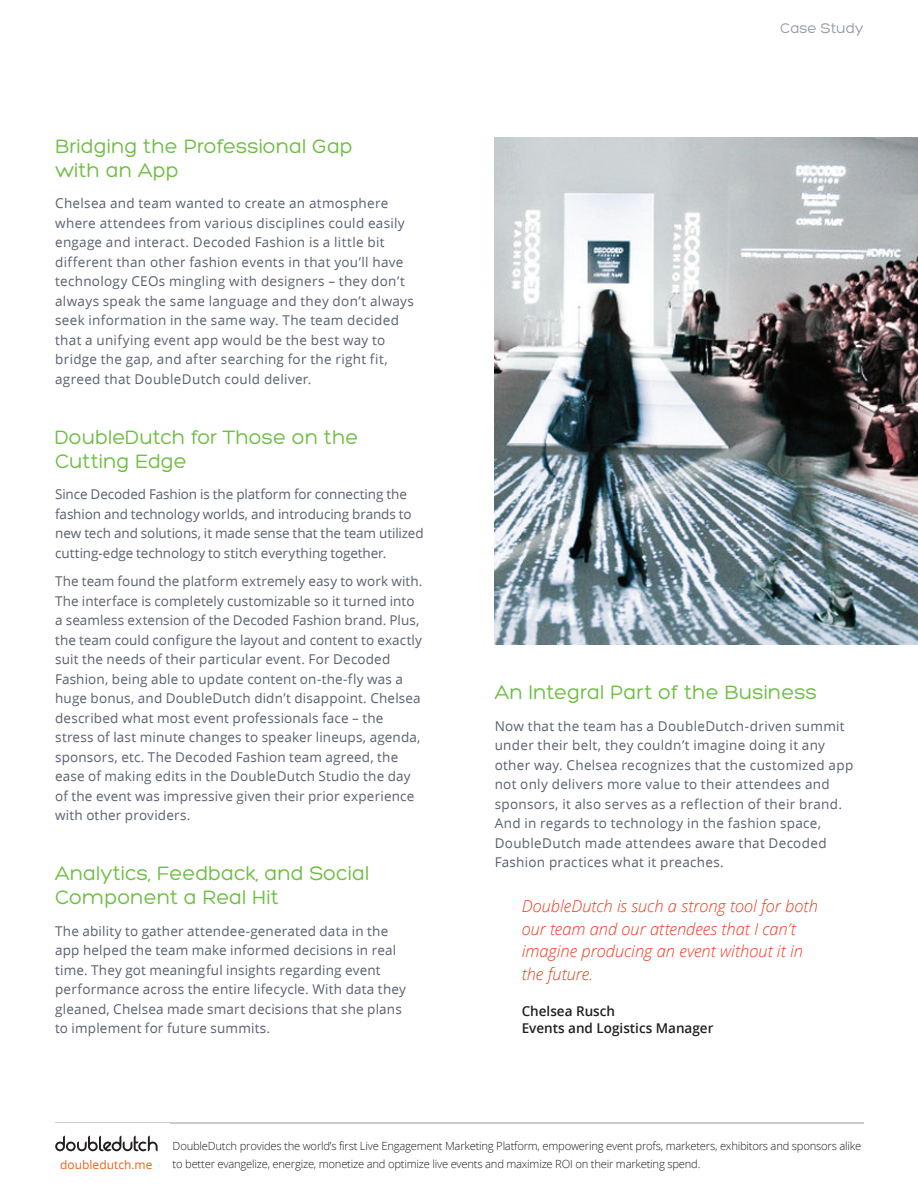
<style>
.page{position:relative;width:918px;height:1188px;background:#fff}
.page>*{position:absolute;margin:0;border:0;box-sizing:border-box;transform-origin:0 0}
.t1{font:21px/24px "Hero";color:#6ebe44}
.t2{font:italic 300 16.5px/22.5px "Open Sans";color:#ef3e22}
.t3{font:15px "Hero";color:#939aa6}
.t4{font:13.5px/19.5px "Open Sans";letter-spacing:.015em;color:#5b6271}
.t5{font:13.5px/19.5px "Open Sans";letter-spacing:-.005em;color:#5b6271}
.t6{font:600 13.5px/16.5px "Open Sans";color:#231f20}
.t7{font:12px "Open Sans";color:#f36421}
.t8{font:300 11.25px/18px "Open Sans";letter-spacing:-.02em;color:#231f20}
</style>
<div class="page">
<hr style="left:55px;top:1123px;width:809px;height:1px;background:#939aa6">
<svg style="left:55px;top:1136px;width:103px;height:15px"></svg>
<img style="left:495px;top:137px;width:423px;height:508px">
<h1 class="t1" style="left:55px;top:134px;width:299px">Bridging the Professional Gap with an App</h1>
<p class="t4" style="left:55px;top:195px;width:360px">Chelsea and team wanted to create an atmosphere where attendees from various disciplines could easily engage and interact. Decoded Fashion is a little bit different than other fashion events in that you’ll have technology CEOs mingling with designers – they don’t always speak the same language and they don’t always seek information in the same way. The team decided that a unifying event app would be the best way to bridge the gap, and after searching for the right fit, agreed that DoubleDutch could deliver.</p>
<h1 class="t1" style="left:55px;top:425px;width:305px">DoubleDutch for Those on the<br>Cutting Edge</h1>
<p class="t5" style="left:55px;top:486px;width:370px">Since Decoded Fashion is the platform for connecting the fashion and technology worlds, and introducing brands to new tech and solutions, it made sense that the team utilized cutting-edge technology to stitch everything together.</p>
<p class="t4" style="left:55px;top:573px;width:369px">The team found the platform extremely easy to work with.<br>The interface is completely customizable so it turned into a seamless extension of the Decoded Fashion brand. Plus, the team could configure the layout and content to exactly suit the needs of their particular event. For Decoded Fashion, being able to update content on-the-fly was a huge bonus, and DoubleDutch didn’t disappoint. Chelsea described what most event professionals face – the stress of last minute changes to speaker lineups, agenda, sponsors, etc. The Decoded Fashion team agreed, the ease of making edits in the DoubleDutch Studio the day of the event was impressive given their prior experience with other providers.</p>
<h1 class="t1" style="left:55px;top:862px;width:316px">Analytics, Feedback, and Social<br>Component a Real Hit</h1>
<p class="t4" style="left:55px;top:923px;width:352px">The ability to gather attendee-generated data in the app helped the team make informed decisions in real time. They got meaningful insights regarding event performance across the entire lifecycle. With data they gleaned, Chelsea made smart decisions that she plans to implement for future summits.</p>
<p class="t3" style="left:780px;top:20px;width:85px">Case Study</p>
<h1 class="t1" style="left:495px;top:680px;width:324px">An Integral Part of the Business</h1>
<p class="t4" style="left:495px;top:717px;width:360px">Now that the team has a DoubleDutch-driven summit under their belt, they couldn’t imagine doing it any other way. Chelsea recognizes that the customized app not only delivers more value to their attendees and sponsors, it also serves as a reflection of their brand.<br>And in regards to technology in the fashion space, DoubleDutch made attendees aware that Decoded Fashion practices what it preaches.</p>
<p class="t2" style="left:522px;top:897px;width:298px">DoubleDutch is such a strong tool for both our team and our attendees that I can’t imagine producing an event without it in the future.</p>
<p class="t6" style="left:522px;top:1005px;width:193px">Chelsea Rusch<br>Events and Logistics Manager</p>
<p class="t7" style="left:60px;top:1160px;width:94px">doubledutch.me</p>
<p class="t8" style="left:173px;top:1138px;width:690px">DoubleDutch provides the world’s first Live Engagement Marketing Platform, empowering event profs, marketers, exhibitors and sponsors alike to better evangelize, energize, monetize and optimize live events and maximize ROI on their marketing spend.</p>
</div>
